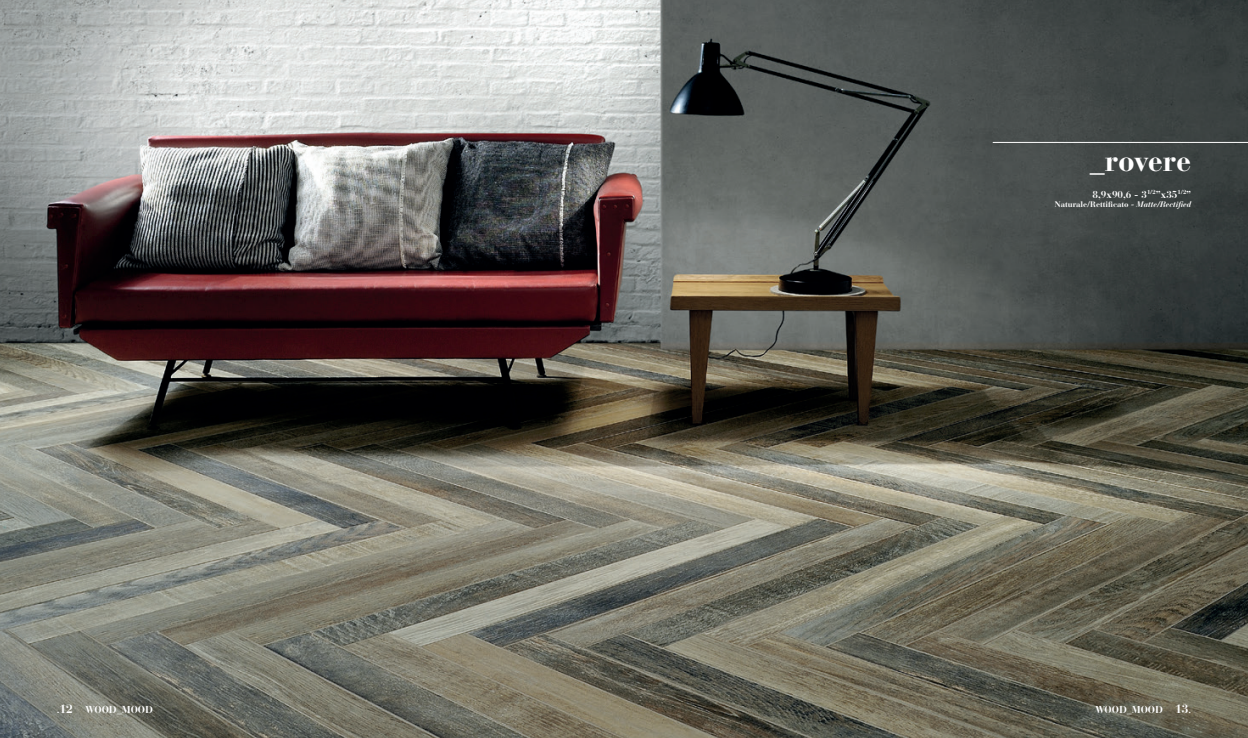
<style>
.page{position:relative;width:1248px;height:738px;background:#fff}
.page>*{position:absolute;margin:0;border:0;box-sizing:border-box;transform-origin:0 0}
.t1{font:700 30px "Bauer Bodoni Std";color:#fff}
.t2{font:700 10px "Bauer Bodoni Std";color:#fff}
.t3{font:700 8px "Bauer Bodoni Std";color:#fff}
.s1{font-style:italic}
.s2{font-family:"Minion Pro";font-weight:400;font-size:12px}
.s3{font-size:12px}
</style>
<div class="page">
<img style="left:0;top:0;width:1247px;height:737px">
<hr style="left:992px;top:142px;width:255px;height:1px;background:#fff">
<p class="t1" style="left:1089px;top:142px;width:103px">_rovere</p>
<p class="t2" style="left:1092px;top:188px;width:100px">8,9x90,6 - 3<sup>1/2</sup>”x35<sup>1/2</sup>”</p>
<p class="t3" style="left:1054px;top:199px;width:138px">Naturale/Rettificato - <span class="s1">Matte/Rectified</span></p>
<p class="t2" style="left:57px;top:702px;width:98px"><span class="s2">.</span><span class="s3">12</span> WOOD_MOOD</p>
<p class="t2" style="left:1094px;top:702px;width:98px">WOOD_MOOD <span class="s3">13</span><span class="s2">.</span></p>
</div>
